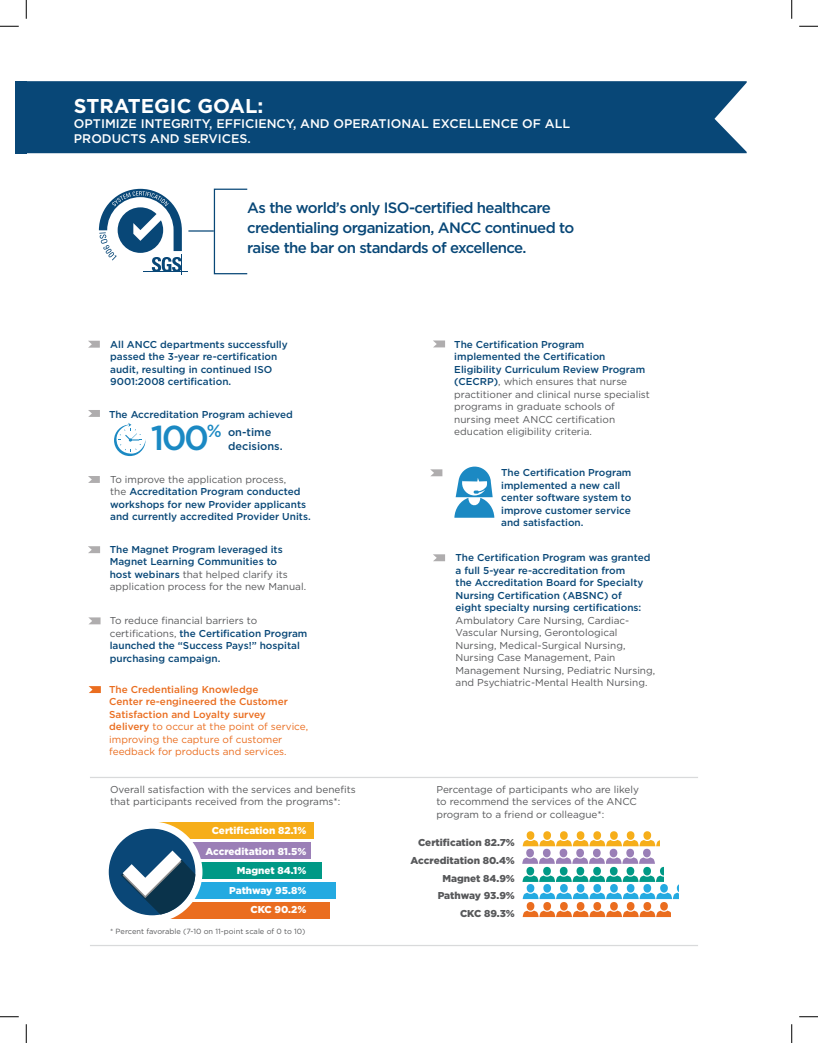
<style>
.page{position:relative;width:818px;height:1043px;background:#fff}
.page>*{position:absolute;margin:0;border:0;box-sizing:border-box;transform-origin:0 0}
.t1{font:500 34.5px "Gotham";color:#1b89c3}
.t2{font:700 20px "Gotham";color:#fff}
.t3{font:500 17.5px "Gotham";color:#1b89c3}
.t4{font:500 15px/20px "Gotham";letter-spacing:-.04em;color:#084777}
.t5{font:500 12.5px/15px "Gotham";color:#fff}
.t6{font:500 11px "Gotham";color:#084777}
.t7{font:10px/12.5px "Gotham";color:#57585a}
.t8{font:500 10px/12.5px "Gotham";color:#084777}
.t9{font:500 10px/12.5px "Gotham";color:#ea6d1f}
.t10{font:900 10px "Gotham";color:#fff}
.t11{font:900 10px "Gotham";color:#57585a}
.t12{font:7.5px "Gotham";color:#57585a}
.s1{font-weight:400;color:#57585a}
.s2{font-weight:400}
.s3{font-weight:500;color:#084777}
</style>
<div class="page">
<div style="left:15px;top:81px;width:11px;height:72px;background:#084777"></div>
<div style="left:214px;top:189px;width:34px;height:85px;border:1px solid #084777"></div>
<hr style="left:188px;top:230px;width:26px;height:2px;background:#084777">
<svg style="left:433px;top:340px;width:12px;height:7px"></svg>
<svg style="left:433px;top:554px;width:12px;height:7px"></svg>
<svg style="left:88px;top:476px;width:12px;height:7px"></svg>
<svg style="left:88px;top:341px;width:12px;height:6px"></svg>
<svg style="left:88px;top:546px;width:12px;height:7px"></svg>
<svg style="left:88px;top:410px;width:12px;height:7px"></svg>
<svg style="left:114px;top:423px;width:31px;height:33px"></svg>
<svg style="left:88px;top:617px;width:13px;height:7px"></svg>
<svg style="left:89px;top:686px;width:12px;height:7px"></svg>
<div style="left:26px;top:81px;width:720px;height:72px;background:#084777"></div>
<svg style="left:430px;top:469px;width:12px;height:7px"></svg>
<svg style="left:454px;top:466px;width:40px;height:52px"></svg>
<div style="left:152px;top:822px;width:161px;height:16px;background:#f6ae1a"></div>
<div style="left:152px;top:842px;width:158px;height:16px;background:#9b7fb7"></div>
<div style="left:152px;top:862px;width:169px;height:16px;background:#009986"></div>
<div style="left:152px;top:882px;width:184px;height:16px;background:#24aae1"></div>
<div style="left:152px;top:902px;width:178px;height:16px;background:#ea6d1f"></div>
<div style="left:102px;top:821px;width:100px;height:101px;background:#fff;border-radius:50%"></div>
<div style="left:109px;top:828px;width:86px;height:87px;background:#0a4777;border-radius:50%"></div>
<svg style="left:121px;top:850px;width:74px;height:64px"></svg>
<svg style="left:522px;top:831px;width:156px;height:86px"></svg>
<hr style="left:90px;top:944px;width:608px;height:2px;background:#d9dadb">
<hr style="left:90px;top:776px;width:608px;height:2px;background:#d9dadb">
<hr style="left:143px;top:271px;width:44px;height:1px;background:#084777">
<svg style="left:99px;top:189px;width:83px;height:86px"></svg>
<svg style="left:0;top:25px;width:19px;height:2px"></svg>
<svg style="left:799px;top:25px;width:19px;height:2px"></svg>
<svg style="left:0;top:1016px;width:19px;height:1px"></svg>
<svg style="left:799px;top:1016px;width:19px;height:1px"></svg>
<svg style="left:25px;top:0;width:2px;height:19px"></svg>
<svg style="left:25px;top:1024px;width:2px;height:18px"></svg>
<svg style="left:791px;top:0;width:1px;height:19px"></svg>
<svg style="left:791px;top:1024px;width:1px;height:18px"></svg>
<p class="t2" style="left:74px;top:93px;width:191px">STRATEGIC GOAL:</p>
<p class="t5" style="left:74px;top:116px;width:497px">OPTIMIZE INTEGRITY, EFFICIENCY, AND OPERATIONAL EXCELLENCE OF ALL<br>PRODUCTS AND SERVICES.</p>
<p class="t4" style="left:247px;top:197px;width:328px">As the world’s only ISO-certified healthcare credentialing organization, ANCC continued to raise the bar on standards of excellence.</p>
<p class="t8" style="left:110px;top:337px;width:179px">All ANCC departments successfully passed the 3-year re-certification audit, resulting in continued ISO 9001:2008 certification.</p>
<p class="t8" style="left:109px;top:408px;width:185px">The Accreditation Program achieved</p>
<p class="t6" style="left:228px;top:425px;width:45px">on-time</p>
<p class="t6" style="left:228px;top:439px;width:56px">decisions.</p>
<p class="t3" style="left:207px;top:420px;width:16px">%</p>
<p class="t1" style="left:151px;top:415px;width:60px">100</p>
<p class="t8" style="left:110px;top:473px;width:202px"><span class="s1">To improve the application process,<br>the</span> Accreditation Program conducted workshops for new Provider applicants and currently accredited Provider Units.</p>
<p class="t8" style="left:110px;top:543px;width:198px">The Magnet Program leveraged its Magnet Learning Communities to<br>host webinars <span class="s1">that helped clarify its application process for the new Manual.</span></p>
<p class="t8" style="left:110px;top:614px;width:199px"><span class="s1">To reduce financial barriers to certifications,</span> the Certification Program launched the “Success Pays!” hospital purchasing campaign.</p>
<p class="t9" style="left:109px;top:683px;width:200px">The Credentialing Knowledge<br>Center re-engineered the Customer Satisfaction and Loyalty survey delivery <span class="s2">to occur at the point of service, improving the capture of customer feedback for products and services.</span></p>
<p class="t7" style="left:110px;top:782px;width:247px">Overall satisfaction with the services and benefits that participants received from the programs*:</p>
<p class="t10" style="left:212px;top:823px;width:96px">Certification 82.1%</p>
<p class="t10" style="left:205px;top:844px;width:102px">Accreditation 81.5%</p>
<p class="t10" style="left:237px;top:863px;width:71px">Magnet 84.1%</p>
<p class="t10" style="left:229px;top:883px;width:79px">Pathway 95.8%</p>
<p class="t10" style="left:250px;top:903px;width:57px">CKC 90.2%</p>
<p class="t12" style="left:110px;top:927px;width:197px">* Percent favorable (7-10 on 11-point scale of 0 to 10)</p>
<p class="t7" style="left:454px;top:337px;width:197px"><span class="s3">The Certification Program implemented the Certification Eligibility Curriculum Review Program (CECRP)</span>, which ensures that nurse practitioner and clinical nurse specialist programs in graduate schools of nursing meet ANCC certification education eligibility criteria.</p>
<p class="t8" style="left:501px;top:466px;width:132px">The Certification Program implemented a new call center software system to improve customer service and satisfaction.</p>
<p class="t7" style="left:455px;top:551px;width:201px"><span class="s3">The Certification Program was granted a full 5-year re-accreditation from<br>the Accreditation Board for Specialty Nursing Certification (ABSNC) of<br>eight specialty nursing certifications:<br></span>Ambulatory Care Nursing, Cardiac-Vascular Nursing, Gerontological Nursing, Medical-Surgical Nursing, Nursing Case Management, Pain Management Nursing, Pediatric Nursing, and Psychiatric-Mental Health Nursing.</p>
<p class="t7" style="left:436px;top:783px;width:204px">Percentage of participants who are likely to recommend the services of the ANCC program to a friend or colleague*:</p>
<p class="t11" style="left:418px;top:835px;width:98px">Certification 82.7%</p>
<p class="t11" style="left:410px;top:853px;width:106px">Accreditation 80.4%</p>
<p class="t11" style="left:442px;top:871px;width:74px">Magnet 84.9%</p>
<p class="t11" style="left:437px;top:889px;width:79px">Pathway 93.9%</p>
<p class="t11" style="left:460px;top:906px;width:56px">CKC 89.3%</p>
</div>
